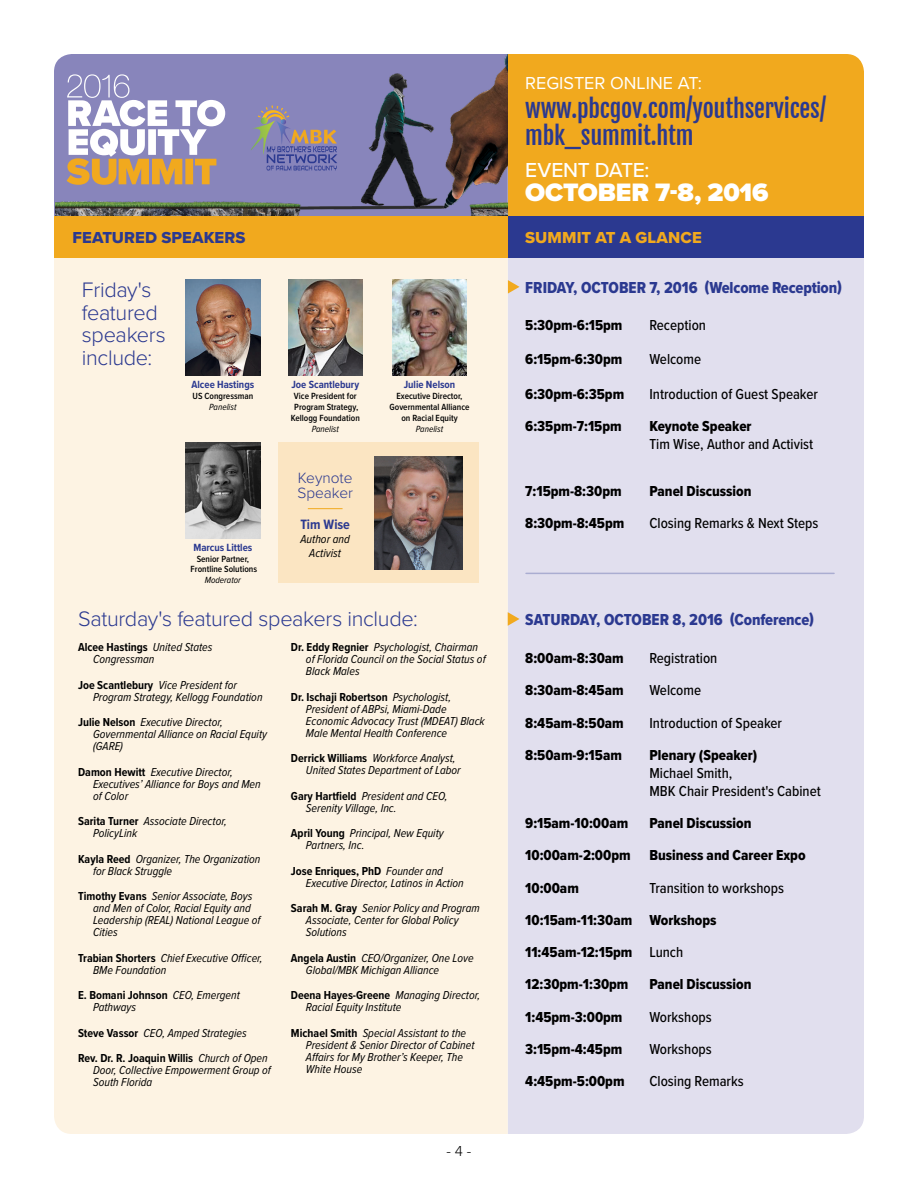
<style>
.page{position:relative;width:918px;height:1188px;background:#fff}
.page>*{position:absolute;margin:0;border:0;box-sizing:border-box;transform-origin:0 0}
.t1{font:900 26.25px "Proxima Nova";letter-spacing:-.01em;color:#fff}
.t2{font:24px/27px "Fjalla One";letter-spacing:-.01em;color:#2b3990}
.t3{font:300 21.75px/22.5px "Proxima Nova";letter-spacing:-.015em;color:#2b3990}
.t4{font:500 21px "Proxima Nova";letter-spacing:-.015em;color:#fff}
.t5{font:18px "Proxima Nova";color:#fff}
.t6{font:16.5px "Proxima Nova Cond Extrabld";letter-spacing:-.01em;color:#2b3990}
.t7{font:16.5px "Proxima Nova Extrabld";letter-spacing:.005em;color:#2b3990}
.t8{font:16.5px "Proxima Nova Extrabld";letter-spacing:.005em;color:#f1a91e}
.t9{font:300 15.45px/15.5px "Proxima Nova";color:#2b3990}
.t10{font:15px/32.2px "Proxima Nova Cond Extrabld";color:#000}
.t11{font:500 15px/18px "Proxima Nova Cond";color:#000}
.t12{font:300 15px "Proxima Nova";color:#000}
.t13{font:700 14.1px "Proxima Nova Cond";color:#2b3990}
.t14{font:italic 12px/12px "Proxima Nova Cond";color:#000}
.t15{font:700 12px/25.5px "Proxima Nova Cond";color:#000}
.t16{font:700 10.8px "Proxima Nova Cond";color:#2b3990}
.t17{font:600 9.3px/10.8px "Proxima Nova Cond";color:#000;text-align:center}
.t18{font:italic 9.3px "Proxima Nova Cond";color:#000}
.s1{font-weight:700;font-style:normal}
.s2{font-weight:400;font-style:italic}
.s3{font-family:"Proxima Nova Cond";font-weight:500}
</style>
<div class="page">
<div style="left:508px;top:54px;width:356px;height:162px;background:#f1a91e"></div>
<div style="left:508px;top:258px;width:356px;height:876px;background:#e1dfee"></div>
<div style="left:420px;top:216px;width:444px;height:42px;background:#2b3990"></div>
<hr style="left:526px;top:573px;width:308px;height:1px;background:#2b3990">
<svg style="left:508px;top:280px;width:12px;height:14px"></svg>
<div style="left:54px;top:258px;width:454px;height:876px;background:#fdf3e3"></div>
<div style="left:54px;top:216px;width:454px;height:42px;background:#f1a91e"></div>
<img style="left:55px;top:54px;width:453px;height:162px">
<svg style="left:243px;top:106px;width:94px;height:64px;background:#8782a6"></svg>
<svg style="left:67px;top:74px;width:158px;height:111px"></svg>
<img style="left:186px;top:280px;width:74px;height:96px">
<img style="left:289px;top:280px;width:74px;height:96px">
<img style="left:392px;top:280px;width:75px;height:96px">
<img style="left:186px;top:442px;width:74px;height:96px">
<div style="left:279px;top:442px;width:200px;height:141px;background:#fbe5c2"></div>
<img style="left:375px;top:456px;width:88px;height:113px">
<hr style="left:308px;top:508px;width:35px;height:1px;background:#f1a91e">
<svg style="left:508px;top:612px;width:12px;height:14px"></svg>
<h3 class="t7" style="left:72px;top:227px;width:175px">FEATURED SPEAKERS</h3>
<h3 class="t3" style="left:82px;top:279px;width:85px">Friday's featured speakers include:</h3>
<p class="t16" style="left:192px;top:378px;width:64px">Alcee Hastings</p>
<p class="t17" style="left:193px;top:391px;width:62px">US Congressman</p>
<p class="t18" style="left:209px;top:402px;width:29px">Panelist</p>
<p class="t16" style="left:193px;top:541px;width:60px">Marcus Littles</p>
<p class="t17" style="left:191px;top:553px;width:68px">Senior Partner,<br>Frontline Solutions</p>
<p class="t18" style="left:205px;top:575px;width:38px">Moderator</p>
<p class="t16" style="left:291px;top:378px;width:69px">Joe Scantlebury</p>
<p class="t17" style="left:291px;top:391px;width:71px">Vice President for<br>Program Strategy,<br>Kellogg Foundation</p>
<p class="t18" style="left:312px;top:423px;width:29px">Panelist</p>
<p class="t9" style="left:297px;top:470px;width:57px">Keynote<br>Speaker</p>
<p class="t13" style="left:300px;top:516px;width:51px">Tim Wise</p>
<p class="t14" style="left:301px;top:532px;width:51px;line-height:14.1px;text-align:center">Author and<br>Activist</p>
<p class="t16" style="left:404px;top:378px;width:53px">Julie Nelson</p>
<p class="t17" style="left:389px;top:391px;width:82px">Executive Director,<br>Governmental Alliance on Racial Equity</p>
<p class="t18" style="left:416px;top:423px;width:29px">Panelist</p>
<h3 class="t3" style="left:78px;top:608px;width:341px">Saturday's featured speakers include:</h3>
<p class="t14" style="left:93px;top:641px;width:121px;text-indent:-15px"><span class="s1">Alcee Hastings</span> United States<br>Congressman</p>
<p class="t14" style="left:93px;top:679px;width:171px;text-indent:-15px"><span class="s1">Joe Scantlebury</span> Vice President for<br>Program Strategy, Kellogg Foundation</p>
<p class="t14" style="left:93px;top:716px;width:175px;text-indent:-15px"><span class="s1">Julie Nelson</span> Executive Director,<br>Governmental Alliance on Racial Equity (GARE)</p>
<p class="t14" style="left:93px;top:766px;width:169px;text-indent:-15px"><span class="s1">Damon Hewitt</span> Executive Director,<br>Executives’ Alliance for Boys and Men of Color</p>
<p class="t14" style="left:93px;top:815px;width:135px;text-indent:-15px"><span class="s1">Sarita Turner</span> Associate Director,<br>PolicyLink</p>
<p class="t14" style="left:93px;top:853px;width:169px;text-indent:-15px"><span class="s1">Kayla Reed</span> Organizer, The Organization for Black Struggle</p>
<p class="t14" style="left:93px;top:890px;width:169px;text-indent:-15px"><span class="s1">Timothy Evans</span> Senior Associate, Boys and Men of Color, Racial Equity and<br>Leadership (REAL) National League of<br>Cities</p>
<p class="t14" style="left:93px;top:952px;width:171px;text-indent:-15px"><span class="s1">Trabian Shorters</span> Chief Executive Officer,<br>BMe Foundation</p>
<p class="t14" style="left:93px;top:989px;width:148px;text-indent:-15px"><span class="s1">E. Bomani Johnson</span> CEO, Emergent<br>Pathways</p>
<p class="t15" style="left:78px;top:1020px;width:191px">Steve Vassor <span class="s2">CEO, Amped Strategies<br></span>Rev. Dr. R. Joaquin Willis <span class="s2">Church of Open</span></p>
<p class="t14" style="left:93px;top:1064px;width:179px">Door, Collective Empowerment Group of<br>South Florida</p>
<p class="t14" style="left:306px;top:641px;width:181px;text-indent:-15px"><span class="s1">Dr. Eddy Regnier</span> Psychologist, Chairman of Florida Council on the Social Status of<br>Black Males</p>
<p class="t14" style="left:306px;top:691px;width:180px;text-indent:-15px"><span class="s1">Dr. Ischaji Robertson</span> Psychologist, President of ABPsi, Miami-Dade Economic Advocacy Trust (MDEAT) Black Male Mental Health Conference</p>
<p class="t14" style="left:306px;top:752px;width:156px;text-indent:-15px"><span class="s1">Derrick Williams</span> Workforce Analyst,<br>United States Department of Labor</p>
<p class="t14" style="left:306px;top:790px;width:143px;text-indent:-15px"><span class="s1">Gary Hartfield</span> President and CEO,<br>Serenity Village, Inc.</p>
<p class="t14" style="left:306px;top:827px;width:139px;text-indent:-15px"><span class="s1">April Young</span> Principal, New Equity<br>Partners, Inc.</p>
<p class="t14" style="left:306px;top:865px;width:159px;text-indent:-15px"><span class="s1">Jose Enriques, PhD</span> Founder and<br>Executive Director, Latinos in Action</p>
<p class="t14" style="left:306px;top:902px;width:175px;text-indent:-15px"><span class="s1">Sarah M. Gray</span> Senior Policy and Program<br>Associate, Center for Global Policy<br>Solutions</p>
<p class="t14" style="left:306px;top:952px;width:169px;text-indent:-15px"><span class="s1">Angela Austin</span> CEO/Organizer, One Love<br>Global/MBK Michigan Alliance</p>
<p class="t14" style="left:306px;top:989px;width:176px;text-indent:-15px"><span class="s1">Deena Hayes-Greene</span> Managing Director,<br>Racial Equity Institute</p>
<p class="t14" style="left:306px;top:1027px;width:170px;text-indent:-15px"><span class="s1">Michael Smith</span> Special Assistant to the<br>President &amp; Senior Director of Cabinet<br>Affairs for My Brother’s Keeper, The<br>White House</p>
<p class="t12" style="left:447px;top:1142px;width:26px">- 4 -</p>
<h3 class="t5" style="left:525px;top:72px;width:178px">REGISTER ONLINE AT:</h3>
<h2 class="t2" style="left:525px;top:95px;width:302px">www.pbcgov.com/youthservices/ mbk_summit.htm</h2>
<h3 class="t4" style="left:525px;top:158px;width:126px">EVENT DATE:</h3>
<h1 class="t1" style="left:525px;top:177px;width:245px">OCTOBER 7-8, 2016</h1>
<h3 class="t8" style="left:525px;top:227px;width:178px">SUMMIT AT A GLANCE</h3>
<h3 class="t6" style="left:525px;top:278px;width:318px">FRIDAY, OCTOBER 7, 2016 (Welcome Reception)</h3>
<p class="t10" style="left:525px;top:309px;width:99px">5:30pm-6:15pm</p>
<p class="t11" style="left:649px;top:316px;width:58px">Reception</p>
<p class="t10" style="left:525px;top:344px;width:99px">6:15pm-6:30pm</p>
<p class="t11" style="left:649px;top:351px;width:53px">Welcome</p>
<p class="t10" style="left:525px;top:379px;width:100px">6:30pm-6:35pm</p>
<p class="t11" style="left:649px;top:385px;width:170px">Introduction of Guest Speaker</p>
<p class="t10" style="left:525px;top:411px;width:98px">6:35pm-7:15pm</p>
<p class="t10" style="left:649px;top:411px;width:104px">Keynote Speaker</p>
<p class="t11" style="left:649px;top:436px;width:165px">Tim Wise, Author and Activist</p>
<p class="t10" style="left:525px;top:475px;width:98px">7:15pm-8:30pm</p>
<p class="t10" style="left:649px;top:475px;width:104px">Panel Discussion</p>
<p class="t10" style="left:525px;top:508px;width:101px">8:30pm-8:45pm</p>
<p class="t11" style="left:649px;top:514px;width:170px">Closing Remarks &amp; Next Steps</p>
<h3 class="t6" style="left:525px;top:610px;width:291px">SATURDAY, OCTOBER 8, 2016 (Conference)</h3>
<p class="t10" style="left:525px;top:643px;width:100px">8:00am-8:30am</p>
<p class="t11" style="left:649px;top:649px;width:69px">Registration</p>
<p class="t10" style="left:525px;top:675px;width:100px">8:30am-8:45am</p>
<p class="t11" style="left:649px;top:682px;width:53px">Welcome</p>
<p class="t10" style="left:525px;top:707px;width:100px">8:45am-8:50am</p>
<p class="t11" style="left:649px;top:714px;width:134px">Introduction of Speaker</p>
<p class="t10" style="left:525px;top:739px;width:98px">8:50am-9:15am</p>
<p class="t10" style="left:649px;top:739px;width:109px">Plenary (Speaker)</p>
<p class="t11" style="left:649px;top:764px;width:173px">Michael Smith,<br>MBK Chair President's Cabinet</p>
<p class="t10" style="left:525px;top:808px;width:105px">9:15am-10:00am</p>
<p class="t10" style="left:649px;top:808px;width:104px">Panel Discussion</p>
<p class="t10" style="left:525px;top:840px;width:107px">10:00am-2:00pm</p>
<p class="t10" style="left:649px;top:840px;width:158px">Business and Career Expo</p>
<p class="t10" style="left:525px;top:872px;width:55px">10:00am</p>
<p class="t11" style="left:649px;top:879px;width:136px">Transition to workshops</p>
<p class="t10" style="left:525px;top:904px;width:193px">10:15am-11:30am Workshops<br>11:45am-12:15pm <span class="s3">Lunch<br></span>12:30pm-1:30pm</p>
<p class="t10" style="left:649px;top:969px;width:104px">Panel Discussion</p>
<p class="t10" style="left:525px;top:1001px;width:99px">1:45pm-3:00pm</p>
<p class="t11" style="left:649px;top:1008px;width:64px">Workshops</p>
<p class="t10" style="left:525px;top:1033px;width:99px">3:15pm-4:45pm</p>
<p class="t11" style="left:649px;top:1040px;width:64px">Workshops</p>
<p class="t10" style="left:525px;top:1066px;width:101px">4:45pm-5:00pm</p>
<p class="t11" style="left:649px;top:1072px;width:96px">Closing Remarks</p>
</div>
